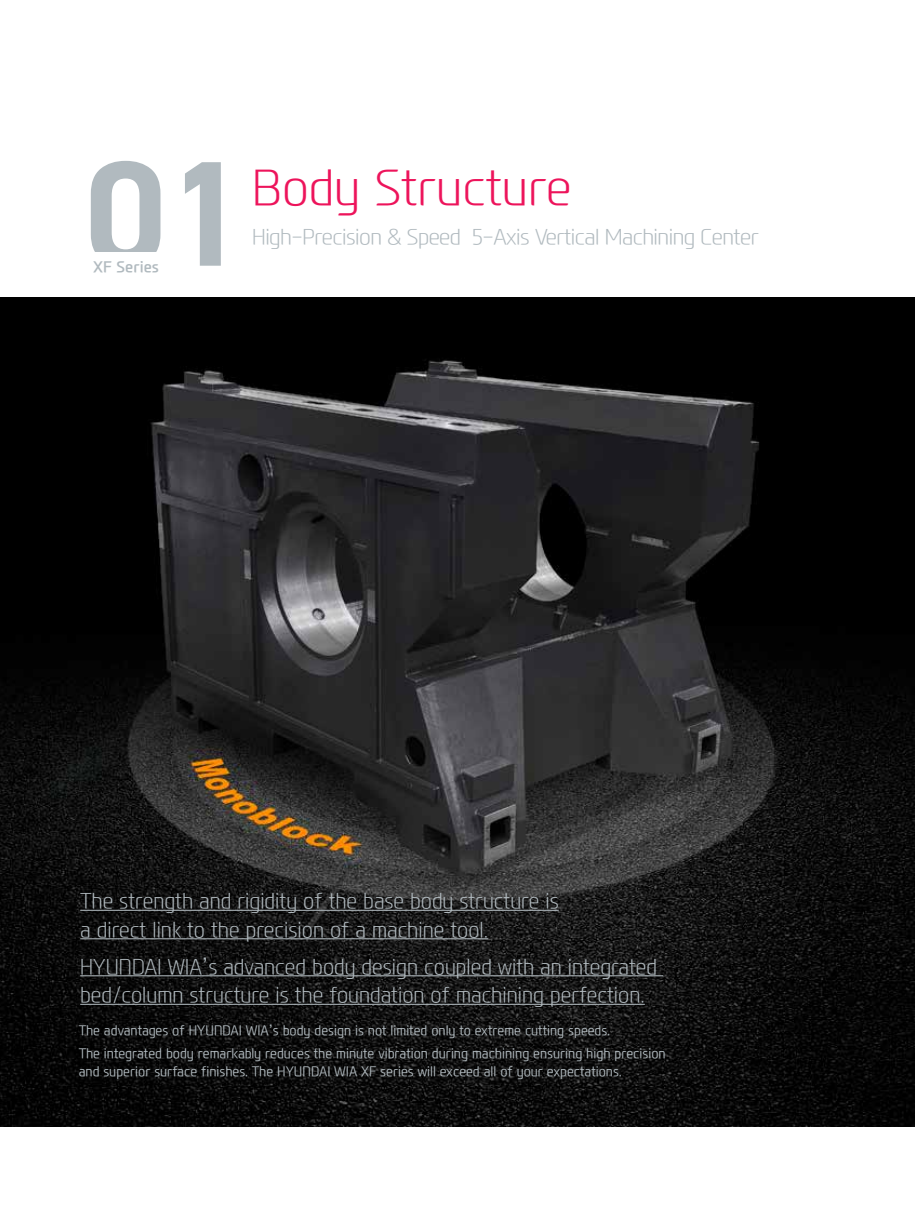
<style>
.page{position:relative;width:915px;height:1212px;background:#fff}
.page>*{position:absolute;margin:0;border:0;box-sizing:border-box;transform-origin:0 0}
.t1{font:700 150px "DIN2014";color:#b1babf}
.t2{font:300 48px "Modern H Eco";color:#ed145b}
.t3{font:300 21px/28.5px "Modern H Eco";color:#b1babf;scale:.95 1}
.t4{font:300 21px "Modern H Eco";letter-spacing:-.025em;color:#b1babf}
.t5{font:700 15px "Modern H";color:#b1babf}
.t6{font:300 13.5px/22.2px "Modern H";color:#b1babf;scale:.95 1}
</style>
<div class="page">
<img style="left:0;top:298px;width:914px;height:829px">
<hr style="left:80px;top:910px;width:478px;height:1px;background:#b1babf">
<hr style="left:80px;top:938px;width:408px;height:1px;background:#b1babf">
<hr style="left:80px;top:975px;width:583px;height:1px;background:#b1babf">
<hr style="left:80px;top:1004px;width:564px;height:1px;background:#b1babf">
<h1 class="t1" style="left:85px;top:114px;width:163px">01</h1>
<p class="t5" style="left:93px;top:256px;width:67px">XF Series</p>
<h2 class="t2" style="left:252px;top:155px;width:321px">Body Structure</h2>
<h3 class="t4" style="left:252px;top:223px;width:508px">High-Precision &amp; Speed 5-Axis Vertical Machining Center</h3>
<h3 class="t3" style="left:80px;top:886px;width:505px">The strength and rigidity of the base body structure is a direct link to the precision of a machine tool.</h3>
<h3 class="t3" style="left:80px;top:952px;width:608px">HYUNDAI WIA’s advanced body design coupled with an integrated bed/column structure is the foundation of machining perfection.</h3>
<p class="t6" style="left:79px;top:1019px;width:619px">The advantages of HYUNDAI WIA’s body design is not limited only to extreme cutting speeds.<br>The integrated body remarkably reduces the minute vibration during machining ensuring high precision</p>
<p class="t6" style="left:79px;top:1060px;width:573px">and superior surface finishes. The HYUNDAI WIA XF series will exceed all of your expectations.</p>
</div>
